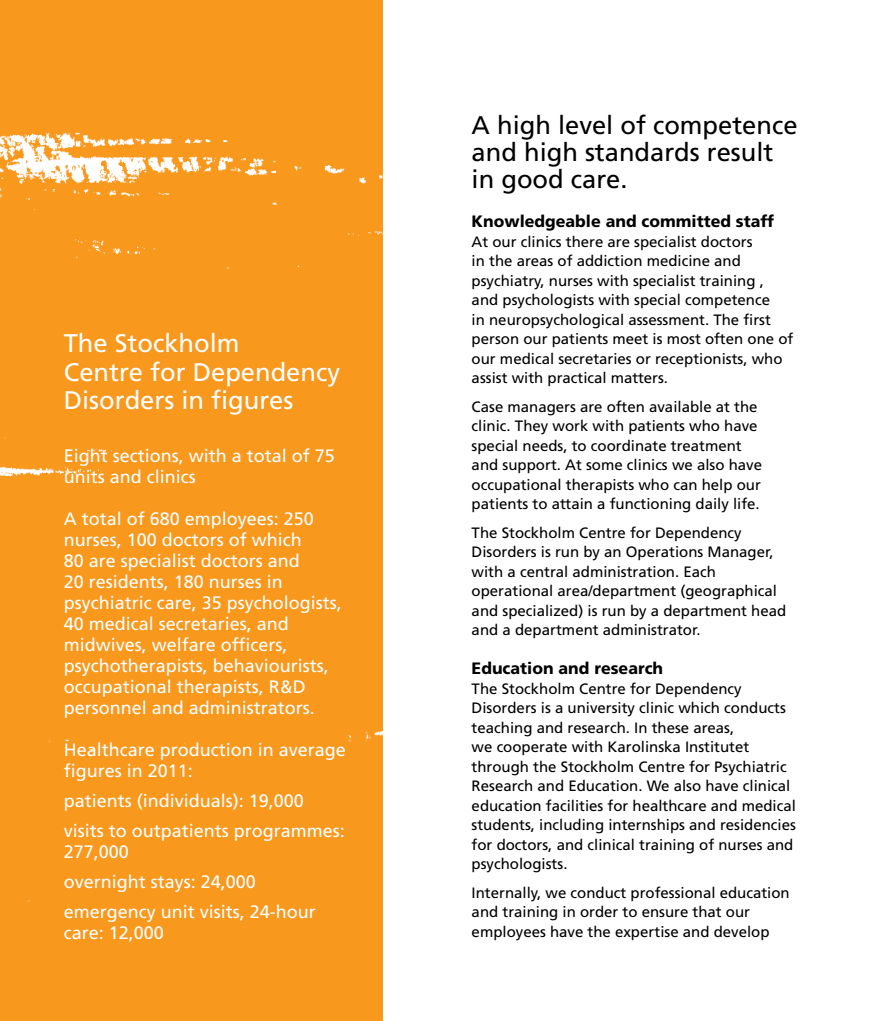
<style>
.page{position:relative;width:893px;height:1021px;background:#fff}
.page>*{position:absolute;margin:0;border:0;box-sizing:border-box;transform-origin:0 0}
.t1{font:25.5px/27px "Frutiger SLLOTF";color:#000}
.t2{font:25.5px/28.5px "Frutiger SLLOTF";color:#fff}
.t3{font:18px/21px "Frutiger SLLOTF";color:#fff}
.t4{font:800 16.5px "Frutiger SLLOTF";color:#000}
.t5{font:15px/19.5px "Frutiger SLLOTF";color:#000}
</style>
<div class="page">
<div style="left:0;top:0;width:382px;height:1020px;background:#f8981d"></div>
<h1 class="t2" style="left:64px;top:329px;width:278px">The Stockholm<br>Centre for Dependency<br>Disorders in figures</h1>
<p class="t3" style="left:64px;top:445px;width:273px">E ight sections, with a total of 75 units and clinics</p>
<p class="t3" style="left:64px;top:508px;width:280px">A total of 680 employees: 250 nurses, 100 doctors of which<br>80 are specialist doctors and<br>20 residents, 180 nurses in psychiatric care, 35 psychologists,<br>40 medical secretaries, and midwives, welfare officers, psychotherapists, behaviourists, occupational therapists, R&amp;D personnel and administrators.</p>
<p class="t3" style="left:64px;top:739px;width:284px">Healthcare production in average figures in 2011:</p>
<p class="t3" style="left:64px;top:785px;width:283px;line-height:30px">patients (individuals): 19,000 visits to outpatients programmes:</p>
<p class="t3" style="left:64px;top:836px;width:254px;line-height:30px">277,000<br>overnight stays: 24,000 emergency unit visits, 24-hour</p>
<p class="t3" style="left:64px;top:922px;width:102px">care: 12,000</p>
<h1 class="t1" style="left:472px;top:111px;width:327px">A high level of competence and high standards result in good care.</h1>
<p class="t4" style="left:472px;top:211px;width:304px">Knowledgeable and committed staff</p>
<p class="t5" style="left:472px;top:231px;width:323px">At our clinics there are specialist doctors<br>in the areas of addiction medicine and psychiatry, nurses with specialist training , and psychologists with special competence<br>in neuropsychological assessment. The first person our patients meet is most often one of our medical secretaries or receptionists, who assist with practical matters.</p>
<p class="t5" style="left:472px;top:396px;width:292px">Case managers are often available at the clinic. They work with patients who have special needs, to coordinate treatment and support. At some clinics we also have occupational therapists who can help our patients to attain a functioning daily life.</p>
<p class="t5" style="left:472px;top:522px;width:316px">The Stockholm Centre for Dependency Disorders is run by an Operations Manager, with a central administration. Each operational area/department (geographical and specialized) is run by a department head and a department administrator.</p>
<p class="t4" style="left:472px;top:658px;width:193px">Education and research</p>
<p class="t5" style="left:472px;top:678px;width:326px">The Stockholm Centre for Dependency Disorders is a university clinic which conducts teaching and research. In these areas,<br>we cooperate with Karolinska Institutet through the Stockholm Centre for Psychiatric Research and Education. We also have clinical education facilities for healthcare and medical students, including internships and residencies for doctors, and clinical training of nurses and psychologists.</p>
<p class="t5" style="left:472px;top:882px;width:320px">Internally, we conduct professional education and training in order to ensure that our employees have the expertise and develop</p>
</div>
